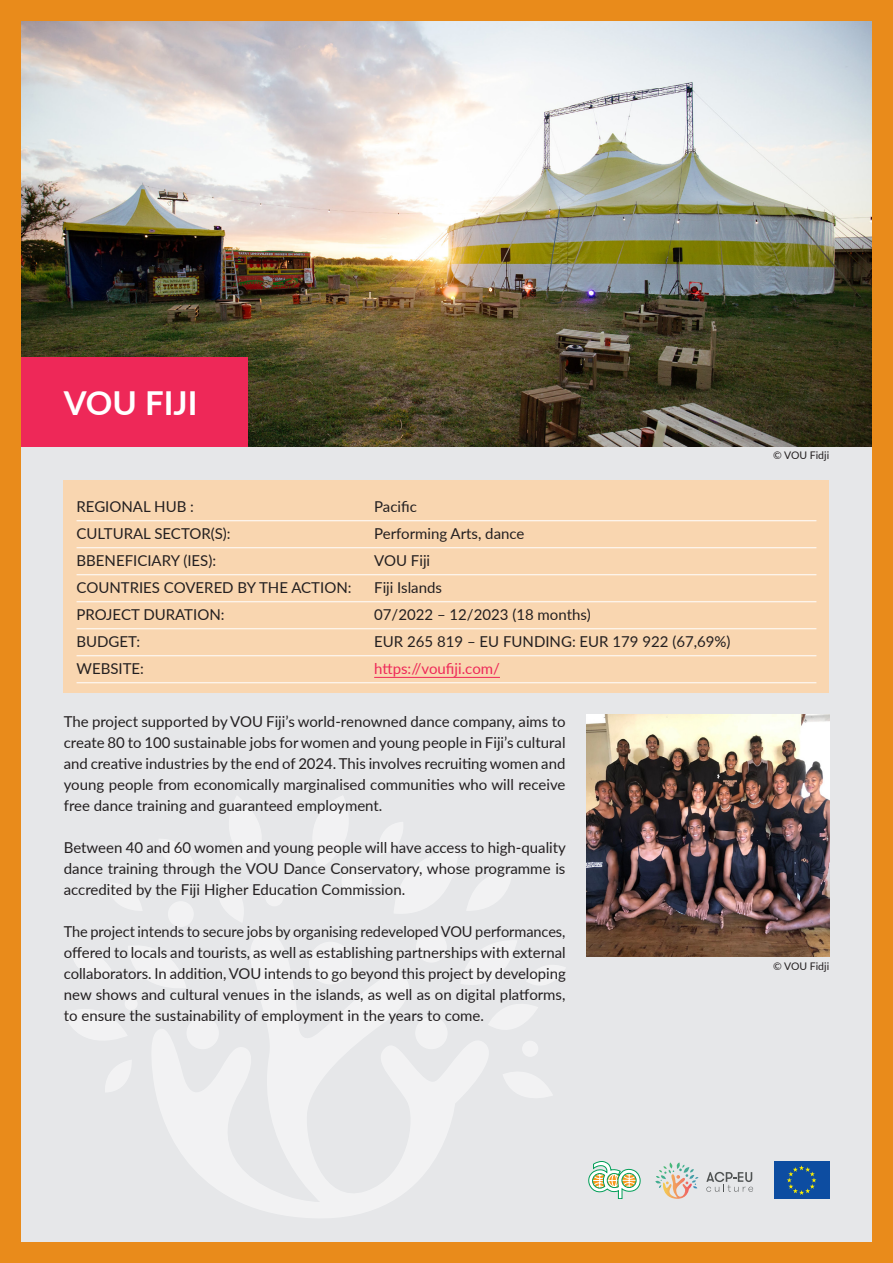
<style>
.page{position:relative;width:893px;height:1263px;background:#e98b1b}
.page>*{position:absolute;margin:0;border:0;box-sizing:border-box;transform-origin:0 0}
.t1{font:700 33px "Lato";color:#fff}
.t2{font:15px/21px "Lato";color:#231f20;text-align:justify}
.t3{font:15px "Lato";color:#ee2858}
.t4{font:10.5px "Lato";color:#231f20}
</style>
<div class="page">
<div style="left:21px;top:21px;width:851px;height:1221px;background:#e6e7e9"></div>
<img style="left:21px;top:21px;width:851px;height:425px">
<svg style="left:156px;top:934px;width:332px;height:284px"></svg>
<div style="left:187px;top:1017px;width:32px;height:32px;background:#f2f2f3;border-radius:50%"></div>
<div style="left:309px;top:942px;width:43px;height:42px;background:#f2f2f3;border-radius:50%"></div>
<div style="left:415px;top:1017px;width:33px;height:32px;background:#f2f2f3;border-radius:50%"></div>
<svg style="left:229px;top:796px;width:32px;height:69px"></svg>
<svg style="left:503px;top:1072px;width:49px;height:26px"></svg>
<svg style="left:460px;top:938px;width:105px;height:105px"></svg>
<svg style="left:219px;top:880px;width:25px;height:42px"></svg>
<svg style="left:313px;top:796px;width:35px;height:73px"></svg>
<svg style="left:467px;top:874px;width:45px;height:37px"></svg>
<svg style="left:159px;top:839px;width:36px;height:31px"></svg>
<svg style="left:109px;top:883px;width:33px;height:28px"></svg>
<svg style="left:65px;top:937px;width:122px;height:155px"></svg>
<svg style="left:378px;top:822px;width:81px;height:91px"></svg>
<div style="left:265px;top:888px;width:18px;height:18px;background:#f2f2f3;border-radius:50%"></div>
<div style="left:168px;top:901px;width:26px;height:26px;background:#f2f2f3;border-radius:50%"></div>
<div style="left:125px;top:997px;width:13px;height:13px;background:#f2f2f3;border-radius:50%"></div>
<div style="left:416px;top:932px;width:31px;height:30px;background:#f2f2f3;border-radius:50%"></div>
<div style="left:341px;top:866px;width:31px;height:31px;background:#f2f2f3;border-radius:50%"></div>
<div style="left:522px;top:1041px;width:16px;height:16px;background:#f2f2f3;border-radius:50%"></div>
<div style="left:64px;top:480px;width:765px;height:213px;background:#f9d6b0"></div>
<hr style="left:77px;top:520px;width:739px;height:1px;background:#fff">
<hr style="left:77px;top:547px;width:739px;height:1px;background:#fff">
<hr style="left:77px;top:574px;width:739px;height:1px;background:#fff">
<hr style="left:77px;top:601px;width:739px;height:1px;background:#fff">
<hr style="left:77px;top:628px;width:739px;height:1px;background:#fff">
<hr style="left:77px;top:655px;width:739px;height:1px;background:#fff">
<hr style="left:77px;top:682px;width:739px;height:1px;background:#fff">
<hr style="left:374px;top:677px;width:126px;height:1px;background:#ee2858">
<div style="left:21px;top:357px;width:227px;height:89px;background:#ee2858"></div>
<img style="left:587px;top:714px;width:242px;height:243px">
<svg style="left:588px;top:1161px;width:52px;height:38px"></svg>
<div style="left:774px;top:1162px;width:55px;height:37px;background:#0d4da1"></div>
<svg style="left:787px;top:1165px;width:29px;height:30px"></svg>
<svg style="left:655px;top:1162px;width:43px;height:37px"></svg>
<svg style="left:706px;top:1172px;width:47px;height:20px"></svg>
<p class="t1" style="left:64px;top:379px;width:135px">VOU FIJI</p>
<p class="t2" style="left:77px;top:495px;width:119px">REGIONAL HUB :</p>
<p class="t2" style="left:374px;top:495px;width:44px">Pacific</p>
<p class="t2" style="left:77px;top:522px;width:156px">CULTURAL SECTOR(S):</p>
<p class="t2" style="left:374px;top:522px;width:152px">Performing Arts, dance</p>
<p class="t2" style="left:77px;top:549px;width:141px">BBENEFICIARY (IES):</p>
<p class="t2" style="left:374px;top:549px;width:57px">VOU Fiji</p>
<p class="t2" style="left:77px;top:576px;width:277px">COUNTRIES COVERED BY THE ACTION:</p>
<p class="t2" style="left:374px;top:576px;width:69px">Fiji Islands</p>
<p class="t2" style="left:77px;top:603px;width:149px">PROJECT DURATION:</p>
<p class="t2" style="left:374px;top:603px;width:218px">07/2022 – 12/2023 (18 months)</p>
<p class="t2" style="left:77px;top:630px;width:65px">BUDGET:</p>
<p class="t2" style="left:374px;top:630px;width:358px">EUR 265 819 – EU FUNDING: EUR 179 922 (67,69%)</p>
<p class="t2" style="left:77px;top:657px;width:69px">WEBSITE:</p>
<p class="t3" style="left:374px;top:658px;width:127px">https://voufiji.com/</p>
<p class="t2" style="left:64px;top:710px;width:503px">The project supported by VOU Fiji’s world-renowned dance company, aims to create 80 to 100 sustainable jobs for women and young people in Fiji’s cultural and creative industries by the end of 2024. This involves recruiting women and young people from economically marginalised communities who will receive free dance training and guaranteed employment.</p>
<p class="t2" style="left:64px;top:836px;width:504px">Between 40 and 60 women and young people will have access to high-quality dance training through the VOU Dance Conservatory, whose programme is accredited by the Fiji Higher Education Commission.</p>
<p class="t2" style="left:64px;top:920px;width:503px">The project intends to secure jobs by organising redeveloped VOU performances, offered to locals and tourists, as well as establishing partnerships with external collaborators. In addition, VOU intends to go beyond this project by developing new shows and cultural venues in the islands, as well as on digital platforms, to ensure the sustainability of employment in the years to come.</p>
<p class="t4" style="left:773px;top:448px;width:58px">© VOU Fidji</p>
<p class="t4" style="left:773px;top:958px;width:58px">© VOU Fidji</p>
</div>
